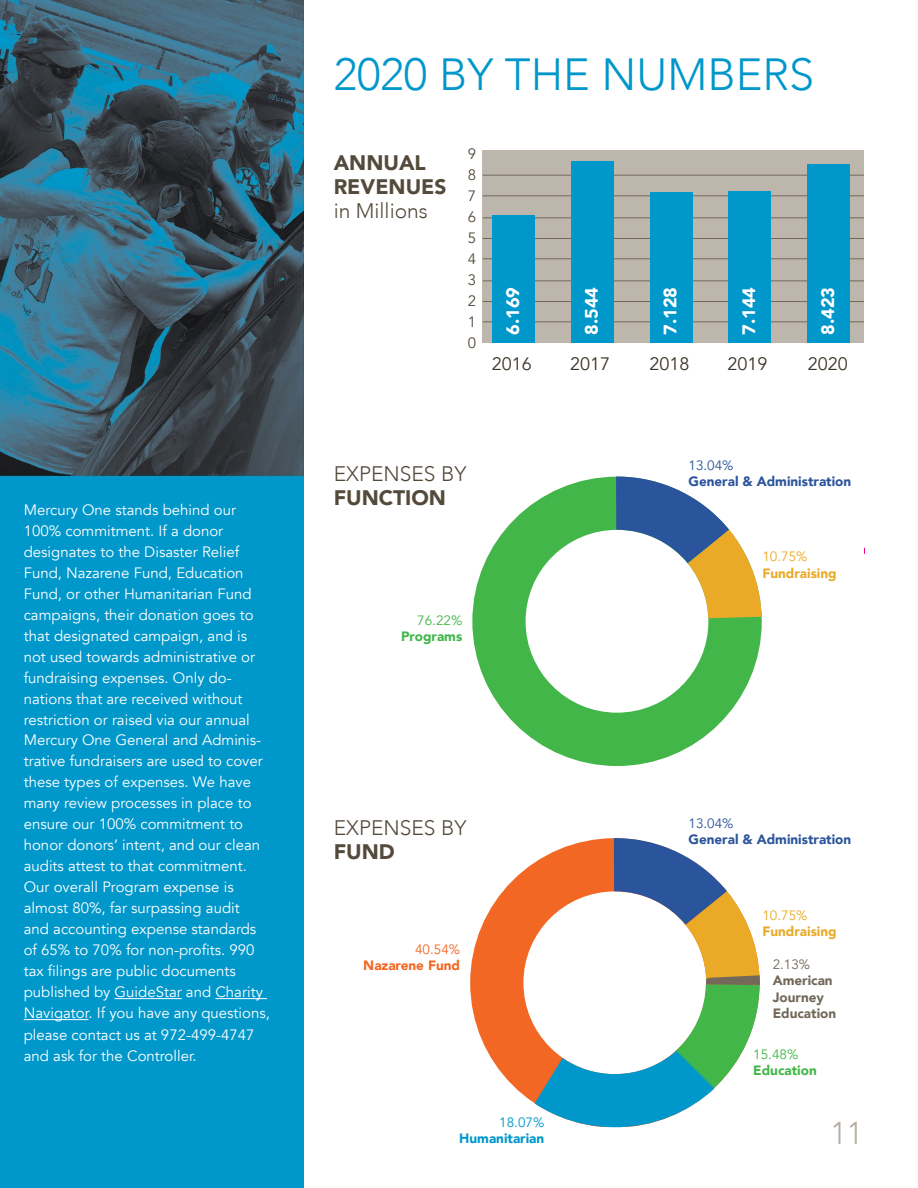
<style>
.page{position:relative;width:918px;height:1188px;background:#fff}
.page>*{position:absolute;margin:0;border:0;box-sizing:border-box;transform-origin:0 0}
.t1{font:300 45px "Avenir";color:#0097ca}
.t2{font:300 31.5px "Avenir";color:#b4aca1}
.t3{font:300 21px "Avenir";color:#534a3b}
.t4{font:900 21px/24px "Avenir";color:#534a3b}
.t5{font:900 18px "Avenir";color:#fff}
.t6{font:18px "Avenir";color:#3c3427}
.t7{font:15px/21px "Avenir";color:#fff}
.t8{font:15px/21px "Avenir";color:#534a3b;text-align:justify}
.t9{font:900 13.5px "Avenir";color:#2c559c}
.t10{font:900 13.5px/16.2px "Avenir";color:#72695a}
.t11{font:900 13.5px "Avenir";color:#eaaa28}
.t12{font:900 13.5px "Avenir";color:#f26723}
.t13{font:900 13.5px "Avenir";color:#0097ca}
.t14{font:13.5px "Avenir";color:#2c559c}
.t15{font:13.5px "Avenir";color:#eaaa28}
.t16{font:900 13.5px "Avenir";color:#43b649}
.t17{font:900 13.5px "Avenir";color:#42b649}
.t18{font:13.5px "Avenir";color:#42b649}
.t19{font:13.5px "Avenir";color:#f26723}
.t20{font:13.5px "Avenir";color:#0097ca}
.t21{font:13.5px "Avenir";color:#43b649}
.t22{font:13.5px "Avenir";color:#72695a}
</style>
<div class="page">
<div style="left:0;top:461px;width:303px;height:727px;background:#0097ca"></div>
<img style="left:0;top:0;width:303px;height:477px">
<div style="left:483px;top:150px;width:381px;height:193px;background:#bdb6ac"></div>
<hr style="left:483px;top:321px;width:381px;height:1px;background:#72695a">
<hr style="left:483px;top:258px;width:381px;height:1px;background:#72695a">
<hr style="left:483px;top:301px;width:381px;height:1px;background:#72695a">
<hr style="left:483px;top:238px;width:381px;height:1px;background:#72695a">
<hr style="left:483px;top:195px;width:381px;height:1px;background:#72695a">
<hr style="left:483px;top:280px;width:381px;height:1px;background:#72695a">
<hr style="left:483px;top:217px;width:381px;height:1px;background:#72695a">
<hr style="left:483px;top:175px;width:381px;height:1px;background:#72695a">
<div style="left:493px;top:215px;width:42px;height:128px;background:#0097ca"></div>
<div style="left:571px;top:161px;width:42px;height:182px;background:#0097ca"></div>
<div style="left:808px;top:165px;width:42px;height:178px;background:#0097ca"></div>
<div style="left:650px;top:193px;width:42px;height:150px;background:#0097ca"></div>
<div style="left:729px;top:192px;width:42px;height:151px;background:#0097ca"></div>
<svg style="left:472px;top:477px;width:290px;height:288px"></svg>
<svg style="left:616px;top:477px;width:146px;height:141px"></svg>
<svg style="left:470px;top:862px;width:65px;height:242px;fill:#f26723"></svg>
<svg style="left:535px;top:838px;width:225px;height:290px"></svg>
<hr style="left:115px;top:998px;width:67px;height:1px;background:#fff">
<hr style="left:215px;top:998px;width:52px;height:1px;background:#fff">
<hr style="left:24px;top:1019px;width:64px;height:1px;background:#fff">
<p class="t7" style="left:24px;top:499px;width:248px">Mercury One stands behind our 100% commitment. If a donor designates to the Disaster Relief Fund, Nazarene Fund, Education Fund, or other Humanitarian Fund campaigns, their donation goes to that designated campaign, and is not used towards administrative or fundraising expenses. Only do&shy;nations that are received without restriction or raised via our annual Mercury One General and Adminis&shy;trative fundraisers are used to cover these types of expenses. We have many review processes in place to ensure our 100% commitment to honor donors’ intent, and our clean audits attest to that commitment.<br>Our overall Program expense is almost 80%, far surpassing audit<br>and accounting expense standards of 65% to 70% for non-profits. 990 tax filings are public documents published by GuideStar and Charity Navigator. If you have any questions, please contact us at 972-499-4747 and ask for the Controller.</p>
<h1 class="t1" style="left:334px;top:48px;width:482px">2020 BY THE NUMBERS</h1>
<h3 class="t4" style="left:334px;top:150px;width:114px">ANNUAL<br>REVENUES</h3>
<h3 class="t3" style="left:334px;top:198px;width:96px">in Millions</h3>
<p class="t8" style="left:468px;top:144px;width:10px">9<br>8<br>7<br>6<br>5<br>4<br>3<br>2<br>1<br>0</p>
<p class="t5" style="left:497px;top:335px;width:49px;rotate:-90deg">6.169</p>
<p class="t5" style="left:576px;top:335px;width:49px;rotate:-90deg">8.544</p>
<p class="t5" style="left:655px;top:335px;width:49px;rotate:-90deg">7.128</p>
<p class="t5" style="left:733px;top:335px;width:49px;rotate:-90deg">7.144</p>
<p class="t5" style="left:813px;top:335px;width:49px;rotate:-90deg">8.423</p>
<p class="t6" style="left:492px;top:353px;width:42px">2016</p>
<p class="t6" style="left:570px;top:353px;width:42px">2017</p>
<p class="t6" style="left:650px;top:353px;width:42px">2018</p>
<p class="t6" style="left:727px;top:353px;width:42px">2019</p>
<p class="t6" style="left:808px;top:353px;width:42px">2020</p>
<h3 class="t3" style="left:334px;top:461px;width:134px">EXPENSES BY</h3>
<h3 class="t4" style="left:334px;top:485px;width:114px">FUNCTION</h3>
<p class="t18" style="left:417px;top:612px;width:47px">76.22%</p>
<p class="t17" style="left:401px;top:625px;width:63px">Programs</p>
<p class="t14" style="left:689px;top:457px;width:47px">13.04%</p>
<p class="t9" style="left:689px;top:470px;width:164px">General &amp; Administration</p>
<p class="t15" style="left:762px;top:549px;width:47px">10.75%</p>
<p class="t11" style="left:762px;top:561px;width:76px">Fundraising</p>
<h3 class="t3" style="left:334px;top:815px;width:134px">EXPENSES BY</h3>
<h3 class="t4" style="left:334px;top:839px;width:63px">FUND</h3>
<p class="t19" style="left:415px;top:941px;width:47px">40.54%</p>
<p class="t12" style="left:363px;top:954px;width:98px">Nazarene Fund</p>
<p class="t14" style="left:689px;top:815px;width:47px">13.04%</p>
<p class="t9" style="left:689px;top:828px;width:164px">General &amp; Administration</p>
<p class="t15" style="left:762px;top:907px;width:47px">10.75%</p>
<p class="t11" style="left:762px;top:920px;width:76px">Fundraising</p>
<p class="t22" style="left:773px;top:957px;width:39px">2.13%</p>
<p class="t10" style="left:773px;top:972px;width:65px">American<br>Journey<br>Education</p>
<p class="t21" style="left:753px;top:1046px;width:47px">15.48%</p>
<p class="t16" style="left:753px;top:1059px;width:65px">Education</p>
<p class="t20" style="left:499px;top:1115px;width:47px">18.07%</p>
<p class="t13" style="left:459px;top:1127px;width:86px">Humanitarian</p>
<h2 class="t2" style="left:831px;top:1114px;width:34px">11</h2>
</div>
